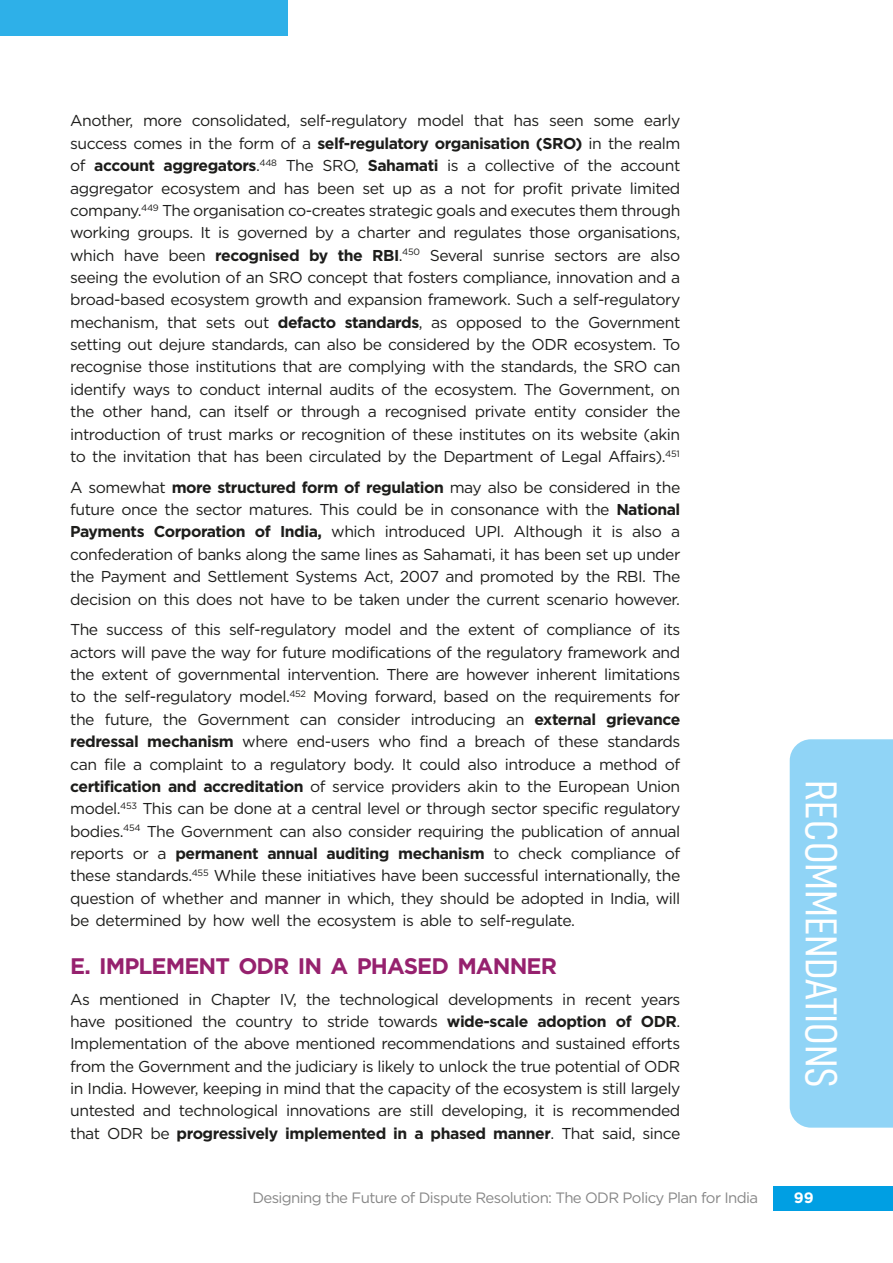
<style>
.page{position:relative;width:893px;height:1263px;background:#fff}
.page>*{position:absolute;margin:0;border:0;box-sizing:border-box;transform-origin:0 0}
.t1{font:45px "D DIN Condensed";color:#fff}
.t2{font:700 22.5px "Gotham";letter-spacing:-.04em;color:#96216e}
.t3{font:15.75px/22.4px "Gotham";letter-spacing:-.03em;color:#1d1d1b;text-align:justify}
.t4{font:15px "Gotham";letter-spacing:-.04em;color:#878787}
.t5{font:700 15px "Gotham";color:#fff}
.s1{font-weight:700}
</style>
<div class="page">
<div style="left:0;top:0;width:288px;height:36px;background:#2eb0e8"></div>
<div style="left:774px;top:1186px;width:119px;height:24px;background:#009fe3"></div>
<div style="left:790px;top:739px;width:103px;height:389px;background:#90d4f6"></div>
<p class="t3" style="left:70px;top:109px;width:612px">Another, more consolidated, self-regulatory model that has seen some early success comes in the form of a <span class="s1">self-regulatory organisation (SRO)</span> in the realm of <span class="s1">account aggregators</span>.<sup>448</sup> The SRO, <span class="s1">Sahamati</span> is a collective of the account aggregator ecosystem and has been set up as a not for profit private limited company.<sup>449</sup> The organisation co-creates strategic goals and executes them through working groups. It is governed by a charter and regulates those organisations, which have been <span class="s1">recognised by the RBI</span>.<sup>450</sup> Several sunrise sectors are also seeing the evolution of an SRO concept that fosters compliance, innovation and a broad-based ecosystem growth and expansion framework. Such a self-regulatory mechanism, that sets out <span class="s1">defacto standards</span>, as opposed to the Government setting out dejure standards, can also be considered by the ODR ecosystem. To recognise those institutions that are complying with the standards, the SRO can identify ways to conduct internal audits of the ecosystem. The Government, on the other hand, can itself or through a recognised private entity consider the introduction of trust marks or recognition of these institutes on its website (akin to the invitation that has been circulated by the Department of Legal Affairs).<sup>451</sup></p>
<p class="t3" style="left:70px;top:476px;width:612px">A somewhat <span class="s1">more structured form of regulation</span> may also be considered in the future once the sector matures. This could be in consonance with the <span class="s1">National Payments Corporation of India,</span> which introduced UPI. Although it is also a confederation of banks along the same lines as Sahamati, it has been set up under the Payment and Settlement Systems Act, 2007 and promoted by the RBI. The decision on this does not have to be taken under the current scenario however.</p>
<p class="t3" style="left:70px;top:618px;width:612px">The success of this self-regulatory model and the extent of compliance of its actors will pave the way for future modifications of the regulatory framework and the extent of governmental intervention. There are however inherent limitations to the self-regulatory model.<sup>452</sup> Moving forward, based on the requirements for the future, the Government can consider introducing an <span class="s1">external grievance redressal mechanism</span> where end-users who find a breach of these standards can file a complaint to a regulatory body. It could also introduce a method of <span class="s1">certification and accreditation</span> of service providers akin to the European Union model.<sup>453</sup> This can be done at a central level or through sector specific regulatory bodies.<sup>454</sup> The Government can also consider requiring the publication of annual reports or a <span class="s1">permanent annual auditing mechanism</span> to check compliance of these standards.<sup>455</sup> While these initiatives have been successful internationally, the question of whether and manner in which, they should be adopted in India, will be determined by how well the ecosystem is able to self-regulate.</p>
<h1 class="t2" style="left:70px;top:953px;width:488px">E. IMPLEMENT ODR IN A PHASED MANNER</h1>
<p class="t3" style="left:70px;top:987px;width:612px">As mentioned in Chapter IV, the technological developments in recent years have positioned the country to stride towards <span class="s1">wide-scale adoption of ODR</span>.<br>Implementation of the above mentioned recommendations and sustained efforts from the Government and the judiciary is likely to unlock the true potential of ODR in India. However, keeping in mind that the capacity of the ecosystem is still largely untested and technological innovations are still developing, it is recommended that ODR be <span class="s1">progressively implemented in a phased manner</span>. That said, since</p>
<h1 class="t1" style="left:846px;top:780px;width:309px;rotate:90deg">RECOMMENDATIONS</h1>
<p class="t4" style="left:252px;top:1188px;width:507px">Designing the Future of Dispute Resolution: The ODR Policy Plan for India</p>
<p class="t5" style="left:794px;top:1189px;width:21px">99</p>
</div>
